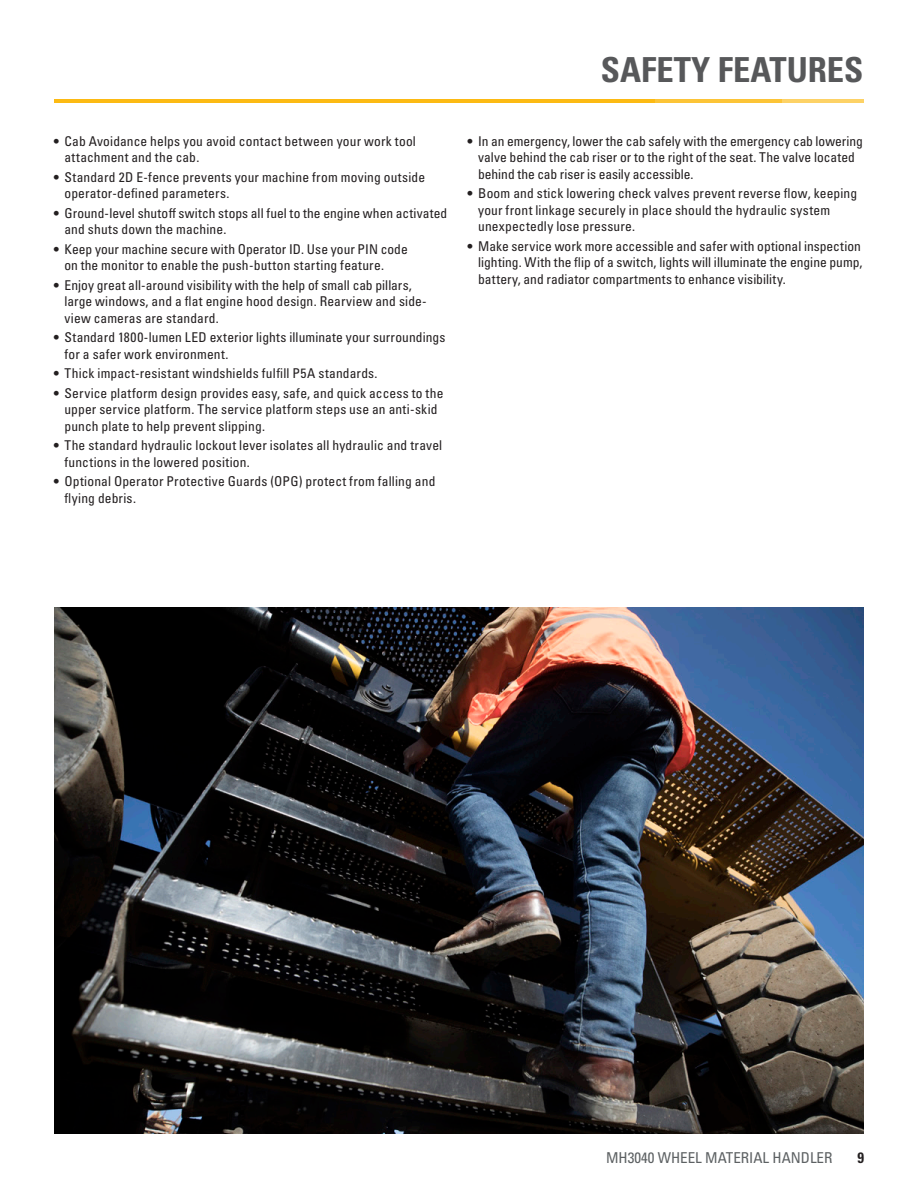
<style>
.page{position:relative;width:918px;height:1188px;background:#fff}
.page>*{position:absolute;margin:0;border:0;box-sizing:border-box;transform-origin:0 0}
.t1{font:34.5px "Univers LTCYR 67 Bold Cond";color:#57585a}
.t2{font:condensed 15px "Univers LTCYR 57";color:#5d6163}
.t3{font:15px "Univers LTCYR 67 Bold Cond";color:#231f20}
.t4{font:condensed 13.5px/16.5px "Univers LTCYR 57";letter-spacing:.01em;color:#231f20}
</style>
<div class="page">
<hr style="left:54px;top:99px;width:601px;height:4px;background:#fcba13">
<hr style="left:654px;top:99px;width:128px;height:4px;background:#fcc437">
<hr style="left:782px;top:99px;width:81px;height:4px;background:#fdd266">
<img style="left:54px;top:608px;width:809px;height:526px">
<h1 class="t1" style="left:601px;top:48px;width:264px">SAFETY FEATURES</h1>
<p class="t4" style="left:65px;top:132px;width:353px;text-indent:-11px">• Cab Avoidance helps you avoid contact between your work tool attachment and the cab.</p>
<p class="t4" style="left:65px;top:168px;width:362px;text-indent:-11px">• Standard 2D E-fence prevents your machine from moving outside operator-defined parameters.</p>
<p class="t4" style="left:65px;top:204px;width:384px;text-indent:-11px">• Ground-level shutoff switch stops all fuel to the engine when activated and shuts down the machine.</p>
<p class="t4" style="left:65px;top:240px;width:345px;text-indent:-11px">• Keep your machine secure with Operator ID. Use your PIN code on the monitor to enable the push-button starting feature.</p>
<p class="t4" style="left:65px;top:276px;width:364px;text-indent:-11px">• Enjoy great all-around visibility with the help of small cab pillars, large windows, and a flat engine hood design. Rearview and side&shy;view cameras are standard.</p>
<p class="t4" style="left:65px;top:329px;width:382px;text-indent:-11px">• Standard 1800-lumen LED exterior lights illuminate your surroundings for a safer work environment.</p>
<p class="t4" style="left:54px;top:365px;width:325px">• Thick impact-resistant windshields fulfill P5A standards.</p>
<p class="t4" style="left:65px;top:384px;width:380px;text-indent:-11px">• Service platform design provides easy, safe, and quick access to the upper service platform. The service platform steps use an anti-skid punch plate to help prevent slipping.</p>
<p class="t4" style="left:65px;top:437px;width:379px;text-indent:-11px">• The standard hydraulic lockout lever isolates all hydraulic and travel functions in the lowered position.</p>
<p class="t4" style="left:65px;top:473px;width:372px;text-indent:-11px">• Optional Operator Protective Guards (OPG) protect from falling and flying debris.</p>
<p class="t4" style="left:478px;top:132px;width:386px;text-indent:-11px">• In an emergency, lower the cab safely with the emergency cab lowering valve behind the cab riser or to the right of the seat. The valve located behind the cab riser is easily accessible.</p>
<p class="t4" style="left:478px;top:185px;width:381px;text-indent:-11px">• Boom and stick lowering check valves prevent reverse flow, keeping your front linkage securely in place should the hydraulic system unexpectedly lose pressure.</p>
<p class="t4" style="left:478px;top:237px;width:386px;text-indent:-11px">• Make service work more accessible and safer with optional inspection lighting. With the flip of a switch, lights will illuminate the engine pump, battery, and radiator compartments to enhance visibility.</p>
<p class="t2" style="left:606px;top:1148px;width:228px">MH3040 WHEEL MATERIAL HANDLER</p>
<p class="t3" style="left:857px;top:1148px;width:8px">9</p>
</div>
